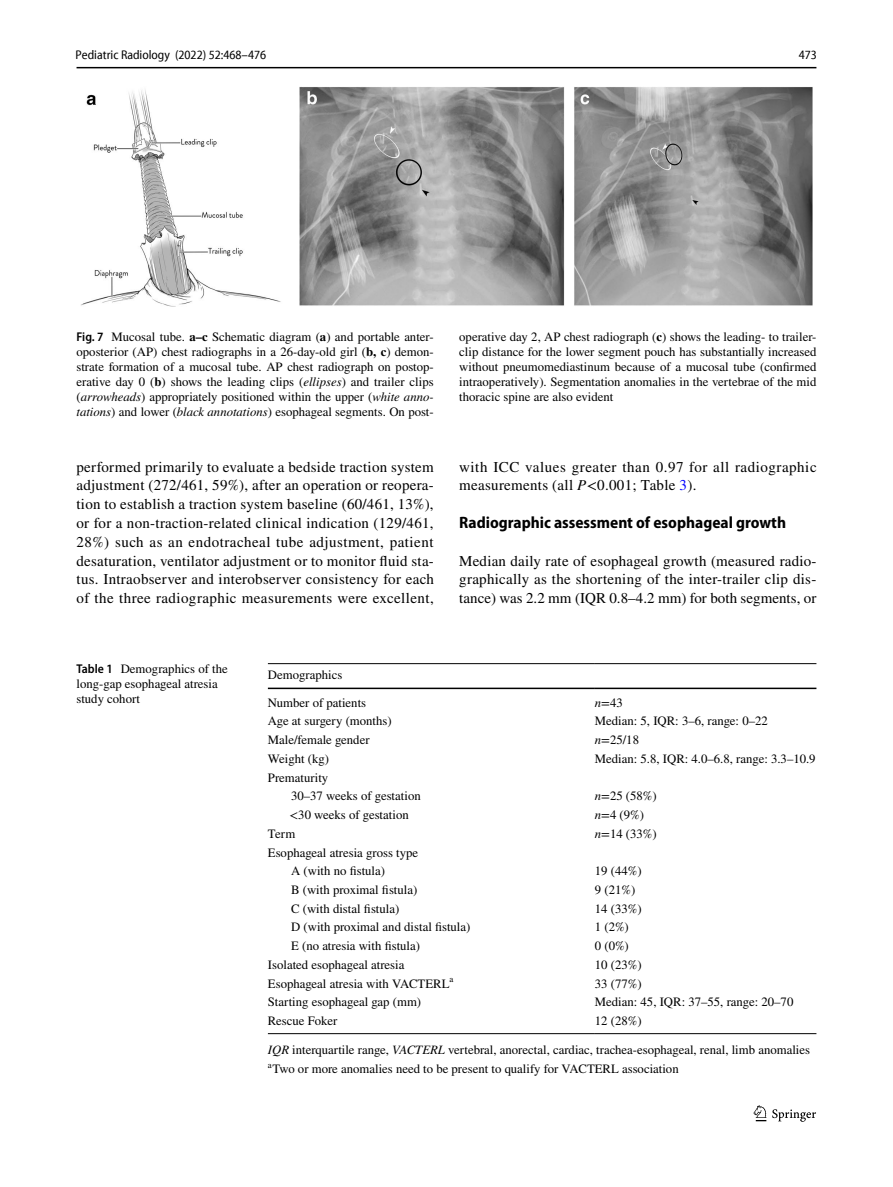
<style>
.page{position:relative;width:893px;height:1187px;background:#fff}
.page>*{position:absolute;margin:0;border:0;box-sizing:border-box;transform-origin:0 0}
.t1{font:700 semi-condensed 16.5px "Myriad Pro";color:#000}
.t2{font:15px/18.8px "STIX";letter-spacing:.025em;color:#000;text-align:justify}
.t3{font:12.75px/15px "STIX";color:#000}
.t4{font:semi-condensed 12.75px "Myriad Pro Unic";color:#000}
.s1{font-family:"Myriad Pro";font-weight:600;font-stretch:semi-condensed}
.s2{font-weight:700}
.s3{font-style:italic}
.s4{color:#00f}
</style>
<div class="page">
<hr style="left:77px;top:67px;width:739px;height:1px;background:#000">
<img style="left:81px;top:87px;width:731px;height:219px">
<hr style="left:268px;top:663px;width:327px;height:1px;background:#000">
<hr style="left:595px;top:663px;width:221px;height:1px;background:#000">
<hr style="left:268px;top:687px;width:327px;height:2px;background:#000">
<hr style="left:595px;top:687px;width:221px;height:2px;background:#000">
<hr style="left:268px;top:1033px;width:327px;height:1px;background:#000">
<hr style="left:595px;top:1033px;width:221px;height:1px;background:#000">
<svg style="left:753px;top:1105px;width:13px;height:16px"></svg>
<svg style="left:772px;top:1109px;width:44px;height:12px"></svg>
<p class="t4" style="left:76px;top:50px;width:192px">Pediatric Radiology (2022) 52:468–476</p>
<p class="t4" style="left:799px;top:50px;width:20px">473</p>
<p class="t3" style="left:77px;top:330px;width:359px;text-align:justify"><span class="s1">Fig. 7</span> Mucosal tube. <span class="s2">a–c</span> Schematic diagram (<span class="s2">a</span>) and portable anter&shy;oposterior (AP) chest radiographs in a 26-day-old girl (<span class="s2">b, c</span>) demon&shy;strate formation of a mucosal tube. AP chest radiograph on postop&shy;erative day 0 (<span class="s2">b</span>) shows the leading clips (<span class="s3">ellipses</span>) and trailer clips (<span class="s3">arrowheads</span>) appropriately positioned within the upper (<span class="s3">white anno&shy;tations</span>) and lower (<span class="s3">black annotations</span>) esophageal segments. On post-</p>
<p class="t3" style="left:459px;top:330px;width:359px;text-align:justify">operative day 2, AP chest radiograph (<span class="s2">c</span>) shows the leading- to trailer&shy;clip distance for the lower segment pouch has substantially increased without pneumomediastinum because of a mucosal tube (confirmed intraoperatively). Segmentation anomalies in the vertebrae of the mid thoracic spine are also evident</p>
<p class="t2" style="left:77px;top:458px;width:359px">performed primarily to evaluate a bedside traction system adjustment (272/461, 59%), after an operation or reopera&shy;tion to establish a traction system baseline (60/461, 13%), or for a non-traction-related clinical indication (129/461, 28%) such as an endotracheal tube adjustment, patient desaturation, ventilator adjustment or to monitor fluid sta&shy;tus. Intraobserver and interobserver consistency for each of the three radiographic measurements were excellent,</p>
<p class="t2" style="left:459px;top:458px;width:359px">with ICC values greater than 0.97 for all radiographic measurements (all <span class="s3">P</span>&lt;0.001; Table <span class="s4">3</span>).</p>
<p class="t1" style="left:459px;top:513px;width:328px">Radiographic assessment of esophageal growth</p>
<p class="t2" style="left:459px;top:552px;width:359px">Median daily rate of esophageal growth (measured radio&shy;graphically as the shortening of the inter-trailer clip dis&shy;tance) was 2.2 mm (IQR 0.8–4.2 mm) for both segments, or</p>
<p class="t3" style="left:77px;top:661px;width:153px"><span class="s1">Table 1</span> Demographics of the long-gap esophageal atresia study cohort</p>
<p class="t3" style="left:268px;top:667px;width:76px">Demographics</p>
<p class="t3" style="left:268px;top:695px;width:100px">Number of patients</p>
<p class="t3" style="left:595px;top:695px;width:29px"><span class="s3">n</span>=43</p>
<p class="t3" style="left:268px;top:714px;width:125px">Age at surgery (months)</p>
<p class="t3" style="left:595px;top:714px;width:174px">Median: 5, IQR: 3–6, range: 0–22</p>
<p class="t3" style="left:268px;top:733px;width:103px">Male/female gender</p>
<p class="t3" style="left:595px;top:733px;width:46px"><span class="s3">n</span>=25/18</p>
<p class="t3" style="left:268px;top:752px;width:63px">Weight (kg)</p>
<p class="t3" style="left:595px;top:752px;width:222px">Median: 5.8, IQR: 4.0–6.8, range: 3.3–10.9</p>
<p class="t3" style="left:291px;top:768px;width:131px;line-height:18.8px;text-indent:-23px">Prematurity<br>30–37 weeks of gestation</p>
<p class="t3" style="left:595px;top:789px;width:63px"><span class="s3">n</span>=25 (58%)</p>
<p class="t3" style="left:290px;top:808px;width:121px">&lt;30 weeks of gestation</p>
<p class="t3" style="left:595px;top:808px;width:51px"><span class="s3">n</span>=4 (9%)</p>
<p class="t3" style="left:268px;top:826px;width:29px">Term</p>
<p class="t3" style="left:595px;top:826px;width:63px"><span class="s3">n</span>=14 (33%)</p>
<p class="t3" style="left:291px;top:843px;width:129px;line-height:18.8px;text-indent:-23px">Esophageal atresia gross type<br>A (with no fistula)</p>
<p class="t3" style="left:595px;top:864px;width:48px">19 (44%)</p>
<p class="t3" style="left:291px;top:883px;width:128px">B (with proximal fistula)</p>
<p class="t3" style="left:595px;top:883px;width:42px">9 (21%)</p>
<p class="t3" style="left:291px;top:901px;width:110px">C (with distal fistula)</p>
<p class="t3" style="left:595px;top:901px;width:48px">14 (33%)</p>
<p class="t3" style="left:291px;top:920px;width:181px">D (with proximal and distal fistula)</p>
<p class="t3" style="left:595px;top:920px;width:35px">1 (2%)</p>
<p class="t3" style="left:291px;top:939px;width:130px">E (no atresia with fistula)</p>
<p class="t3" style="left:595px;top:939px;width:35px">0 (0%)</p>
<p class="t3" style="left:268px;top:957px;width:138px">Isolated esophageal atresia</p>
<p class="t3" style="left:595px;top:957px;width:48px">10 (23%)</p>
<p class="t3" style="left:268px;top:976px;width:187px">Esophageal atresia with VACTERL<sup>a</sup></p>
<p class="t3" style="left:595px;top:976px;width:48px">33 (77%)</p>
<p class="t3" style="left:268px;top:995px;width:155px">Starting esophageal gap (mm)</p>
<p class="t3" style="left:595px;top:995px;width:200px">Median: 45, IQR: 37–55, range: 20–70</p>
<p class="t3" style="left:268px;top:1014px;width:71px">Rescue Foker</p>
<p class="t3" style="left:595px;top:1014px;width:48px">12 (28%)</p>
<p class="t3" style="left:268px;top:1040px;width:544px;line-height:19.4px"><span class="s3">IQR</span> interquartile range, <span class="s3">VACTERL</span> vertebral, anorectal, cardiac, trachea-esophageal, renal, limb anomalies <sup>a</sup>Two or more anomalies need to be present to qualify for VACTERL association</p>
</div>
